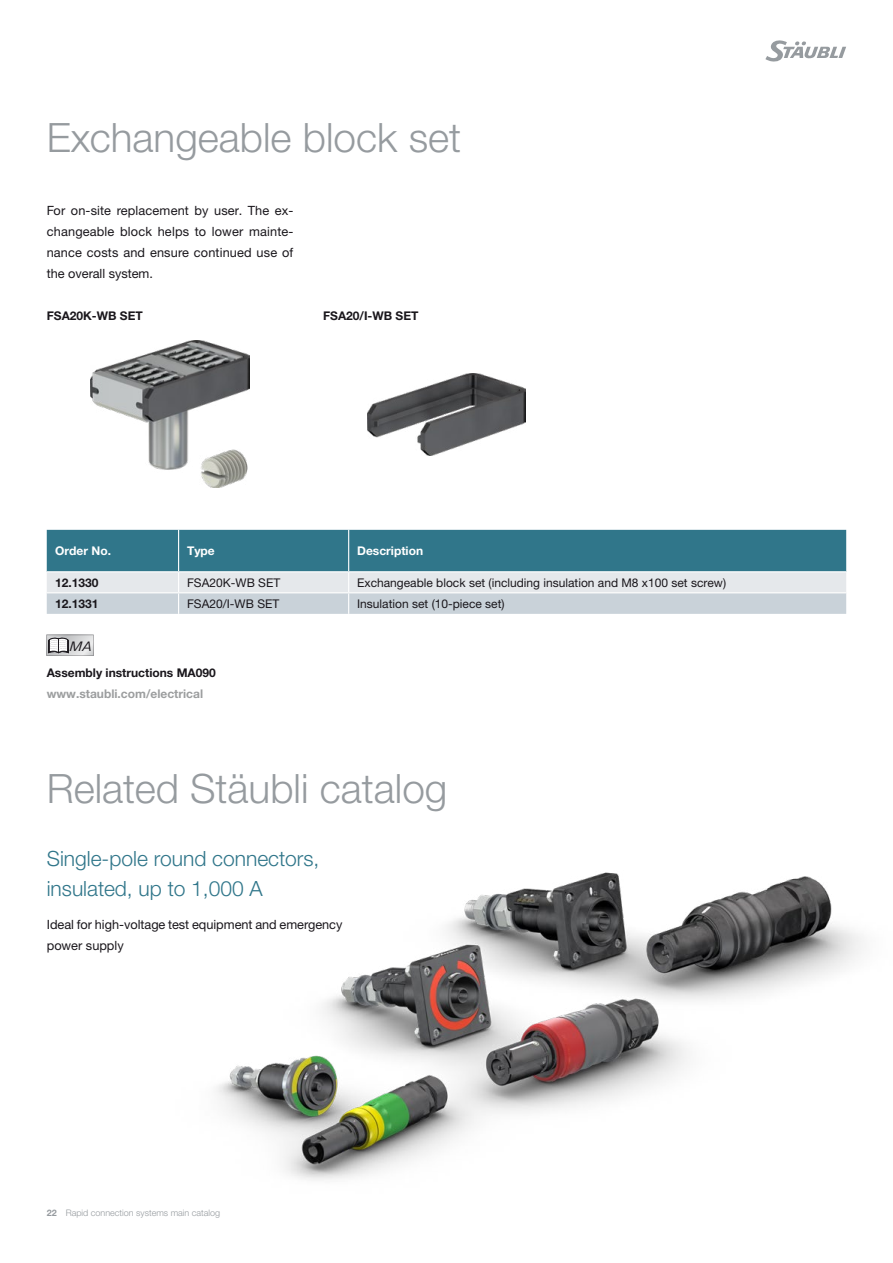
<style>
.page{position:relative;width:893px;height:1263px;background:#fff}
.page>*{position:absolute;margin:0;border:0;box-sizing:border-box;transform-origin:0 0}
.Headline_Inside_EN{font:300 40.5px "Helvetica Neue LTW1 G";color:#969b9f}
.Subheadline_Inside_EN{font:300 21px/30px "Helvetica Neue LTW1 G";color:#30768a}
.t1{font:italic 13.2px "Linotype Univers 431";color:#1a171c}
.RunningText_Inside_EN{font:12.75px/21px "Helvetica Neue LTW1 G";color:#1a171c;text-align:justify}
.Table_Body_neutral{font:12px "Helvetica Neue LTW1 G";color:#1a171c}
.Assembly_instructions_neutral{font:700 12px "Helvetica Neue LTW1 G";color:#9c9e9f}
.Caption_Inside_neutral{font:700 12px "Helvetica Neue LTW1 G";color:#1a171c}
.Assembly_instructions_neutral-2{font:700 12px "Helvetica Neue LTW1 G";color:#1a171c}
.Table_Header_blue_neutral{font:700 12px "Helvetica Neue LTW1 G";color:#fff}
.Order-No_neutral{font:700 12px "Helvetica Neue LTW1 G";color:#1a171c}
.t2{font:300 9px "Helvetica Neue LTW1 G";color:#969b9f}
.s1{font-weight:700}
</style>
<div class="page">
<svg style="left:765px;top:40px;width:81px;height:22px"></svg>
<img style="left:91px;top:341px;width:158px;height:147px">
<img style="left:367px;top:373px;width:159px;height:82px">
<img style="left:216px;top:872px;width:648px;height:308px">
<svg style="left:47px;top:530px;width:799px;height:84px;background:#86abb7"></svg>
<svg style="left:47px;top:635px;width:46px;height:21px"></svg>
<p class="Headline_Inside_EN" style="left:47px;top:113px;width:416px">Exchangeable block set</p>
<p class="RunningText_Inside_EN" style="left:47px;top:200px;width:248px">For on-site replacement by user. The ex&shy;changeable block helps to lower mainte&shy;nance costs and ensure continued use of the overall system.</p>
<p class="Caption_Inside_neutral" style="left:47px;top:308px;width:98px">FSA20K-WB SET</p>
<p class="Caption_Inside_neutral" style="left:323px;top:308px;width:97px">FSA20/I-WB SET</p>
<p class="Table_Header_blue_neutral" style="left:55px;top:543px;width:57px">Order No.</p>
<p class="Table_Header_blue_neutral" style="left:187px;top:543px;width:29px">Type</p>
<p class="Table_Header_blue_neutral" style="left:357px;top:543px;width:67px">Description</p>
<p class="Order-No_neutral" style="left:55px;top:575px;width:45px">12.1330</p>
<p class="Table_Body_neutral" style="left:187px;top:575px;width:95px">FSA20K-WB SET</p>
<p class="Table_Body_neutral" style="left:357px;top:575px;width:370px">Exchangeable block set (including insulation and M8 x100 set screw)</p>
<p class="Order-No_neutral" style="left:55px;top:596px;width:45px">12.1331</p>
<p class="Table_Body_neutral" style="left:187px;top:596px;width:94px">FSA20/I-WB SET</p>
<p class="Table_Body_neutral" style="left:357px;top:596px;width:149px">Insulation set (10-piece set)</p>
<p class="t1" style="left:70px;top:639px;width:23px">MA</p>
<p class="Assembly_instructions_neutral-2" style="left:47px;top:665px;width:171px">Assembly instructions MA090</p>
<p class="Assembly_instructions_neutral" style="left:47px;top:686px;width:158px">www.staubli.com/electrical</p>
<p class="Headline_Inside_EN" style="left:47px;top:764px;width:402px">Related Stäubli catalog</p>
<p class="Subheadline_Inside_EN" style="left:47px;top:843px;width:274px">Single-pole round connectors, insulated, up to 1,000 A</p>
<p class="RunningText_Inside_EN" style="left:47px;top:914px;width:297px">Ideal for high-voltage test equipment and emergency power supply</p>
<p class="t2" style="left:47px;top:1207px;width:175px"><span class="s1">22</span> Rapid connection systems main catalog</p>
</div>
